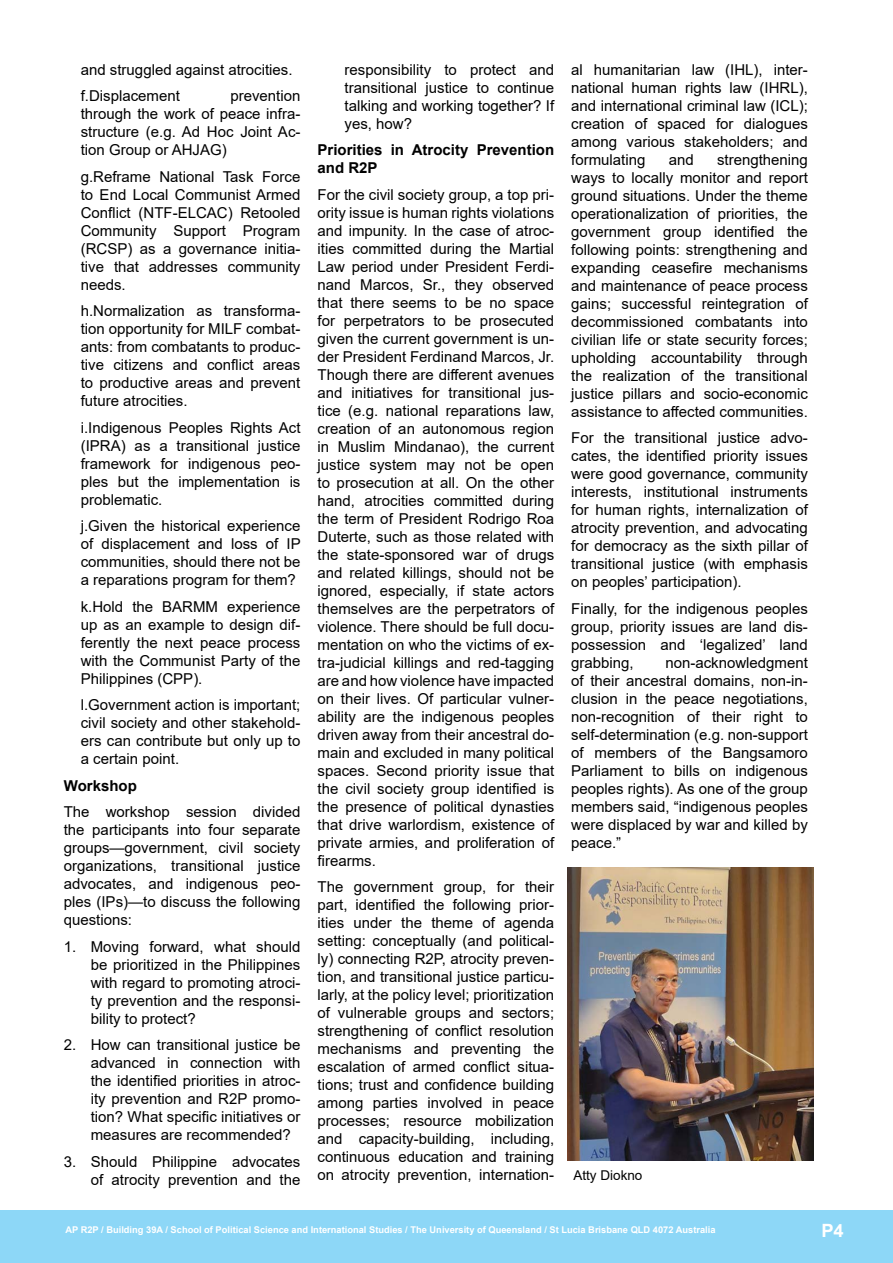
<style>
.page{position:relative;width:893px;height:1263px;background:#fff}
.page>*{position:absolute;margin:0;border:0;box-sizing:border-box;transform-origin:0 0}
.t1{font:700 18.3px "Arial";color:#fff}
.Introduction{font:15px/18px "Arial";color:#000;text-align:justify}
.Introduction-2{font:700 15px/18px "Arial";color:#000}
.t2{font:13.5px "Arial";color:#000}
.t3{font:700 9.3px "Arial";color:#fff}
</style>
<div class="page">
<div style="left:0;top:1210px;width:893px;height:53px;background:#8dd7f7"></div>
<img style="left:568px;top:867px;width:245px;height:293px">
<p class="Introduction" style="left:81px;top:60px;width:213px">and struggled against atrocities.</p>
<p class="Introduction" style="left:81px;top:87px;width:101px">f.Displacement</p>
<p class="Introduction" style="left:81px;top:87px;width:221px;text-indent:150px">prevention through the work of peace infra&shy;structure (e.g. Ad Hoc Joint Ac&shy;tion Group or AHJAG)</p>
<p class="Introduction" style="left:81px;top:167px;width:221px">g.Reframe National Task Force to End Local Communist Armed Conflict (NTF-ELCAC) Retooled Community Support Program (RCSP) as a governance initia&shy;tive that addresses community needs.</p>
<p class="Introduction" style="left:81px;top:302px;width:221px">h.Normalization as transforma&shy;tion opportunity for MILF combat&shy;ants: from combatants to produc&shy;tive citizens and conflict areas to productive areas and prevent future atrocities.</p>
<p class="Introduction" style="left:81px;top:418px;width:221px">i.Indigenous Peoples Rights Act (IPRA) as a transitional justice framework for indigenous peo&shy;ples but the implementation is problematic.</p>
<p class="Introduction" style="left:81px;top:517px;width:221px">j.Given the historical experience of displacement and loss of IP communities, should there not be a reparations program for them?</p>
<p class="Introduction" style="left:81px;top:597px;width:221px">k.Hold the BARMM experience up as an example to design dif&shy;ferently the next peace process with the Communist Party of the Philippines (CPP).</p>
<p class="Introduction" style="left:81px;top:696px;width:221px">l.Government action is important; civil society and other stakehold&shy;ers can contribute but only up to a certain point.</p>
<p class="Introduction-2" style="left:64px;top:777px;width:75px">Workshop</p>
<p class="Introduction" style="left:64px;top:803px;width:238px">The workshop session divided the participants into four separate groups—government, civil society organizations, transitional justice advocates, and indigenous peo&shy;ples (IPs)—to discuss the following questions:</p>
<p class="Introduction" style="left:91px;top:937px;width:211px;text-indent:-27px">1. Moving forward, what should be prioritized in the Philippines with regard to promoting atroci&shy;ty prevention and the responsi&shy;bility to protect?</p>
<p class="Introduction" style="left:91px;top:1036px;width:211px;text-indent:-27px">2. How can transitional justice be advanced in connection with the identified priorities in atroc&shy;ity prevention and R2P promo&shy;tion? What specific initiatives or measures are recommended?</p>
<p class="Introduction" style="left:64px;top:1152px;width:238px;text-align:right">3. Should Philippine advocates of atrocity prevention and the</p>
<p class="Introduction" style="left:344px;top:60px;width:211px">responsibility to protect and transitional justice to continue talking and working together? If yes, how?</p>
<p class="Introduction-2" style="left:317px;top:141px;width:238px">Priorities in Atrocity Prevention and R2P</p>
<p class="Introduction" style="left:317px;top:185px;width:238px">For the civil society group, a top pri&shy;ority issue is human rights violations and impunity. In the case of atroc&shy;ities committed during the Martial Law period under President Ferdi&shy;nand Marcos, Sr., they observed that there seems to be no space for perpetrators to be prosecuted given the current government is un&shy;der President Ferdinand Marcos, Jr.<br>Though there are different avenues and initiatives for transitional jus&shy;tice (e.g. national reparations law, creation of an autonomous region in Muslim Mindanao), the current justice system may not be open to prosecution at all. On the other hand, atrocities committed during the term of President Rodrigo Roa Duterte, such as those related with the state-sponsored war of drugs and related killings, should not be ignored, especially, if state actors themselves are the perpetrators of violence. There should be full docu&shy;mentation on who the victims of ex&shy;tra-judicial killings and red-tagging are and how violence have impacted on their lives. Of particular vulner&shy;ability are the indigenous peoples driven away from their ancestral do&shy;main and excluded in many political spaces. Second priority issue that the civil society group identified is the presence of political dynasties that drive warlordism, existence of private armies, and proliferation of firearms.</p>
<p class="Introduction" style="left:317px;top:878px;width:238px">The government group, for their part, identified the following prior&shy;ities under the theme of agenda setting: conceptually (and political&shy;ly) connecting R2P, atrocity preven&shy;tion, and transitional justice particu&shy;larly, at the policy level; prioritization of vulnerable groups and sectors; strengthening of conflict resolution mechanisms and preventing the escalation of armed conflict situa&shy;tions; trust and confidence building among parties involved in peace processes; resource mobilization and capacity-building, including, continuous education and training on atrocity prevention, internation-</p>
<p class="Introduction" style="left:571px;top:60px;width:238px">al humanitarian law (IHL), inter&shy;national human rights law (IHRL), and international criminal law (ICL); creation of spaced for dialogues among various stakeholders; and formulating</p>
<p class="Introduction" style="left:571px;top:150px;width:238px;text-indent:146px">strengthening ways to locally monitor and report ground situations. Under the theme operationalization of priorities, the government group identified the following points: strengthening and expanding ceasefire mechanisms and maintenance of peace process gains; successful reintegration of decommissioned combatants into civilian life or state security forces; upholding accountability through the realization of the transitional justice pillars and socio-economic assistance to affected communities.</p>
<p class="Introduction" style="left:571px;top:429px;width:238px">For the transitional justice advo&shy;cates, the identified priority issues were good governance, community interests, institutional instruments for human rights, internalization of atrocity prevention, and advocating for democracy as the sixth pillar of transitional justice (with emphasis on peoples’ participation).</p>
<p class="Introduction" style="left:571px;top:599px;width:238px">Finally, for the indigenous peoples group, priority issues are land dis&shy;possession and ‘legalized’ land grabbing,</p>
<p class="Introduction" style="left:669px;top:150px;width:27px">and</p>
<p class="Introduction" style="left:571px;top:653px;width:238px;text-indent:94px">non-acknowledgment of their ancestral domains, non-in&shy;clusion in the peace negotiations, non-recognition of their right to self-determination (e.g. non-support of members of the Bangsamoro Parliament to bills on indigenous peoples rights). As one of the group members said, “indigenous peoples were displaced by war and killed by peace.”</p>
<p class="t2" style="left:573px;top:1166px;width:71px">Atty Diokno</p>
<p class="t3" style="left:65px;top:1223px;width:652px">AP R2P / Building 39A / School of Political Science and International Studies / The University of Queensland / St Lucia Brisbane QLD 4072 Australia</p>
<p class="t1" style="left:821px;top:1218px;width:24px">P4</p>
</div>
